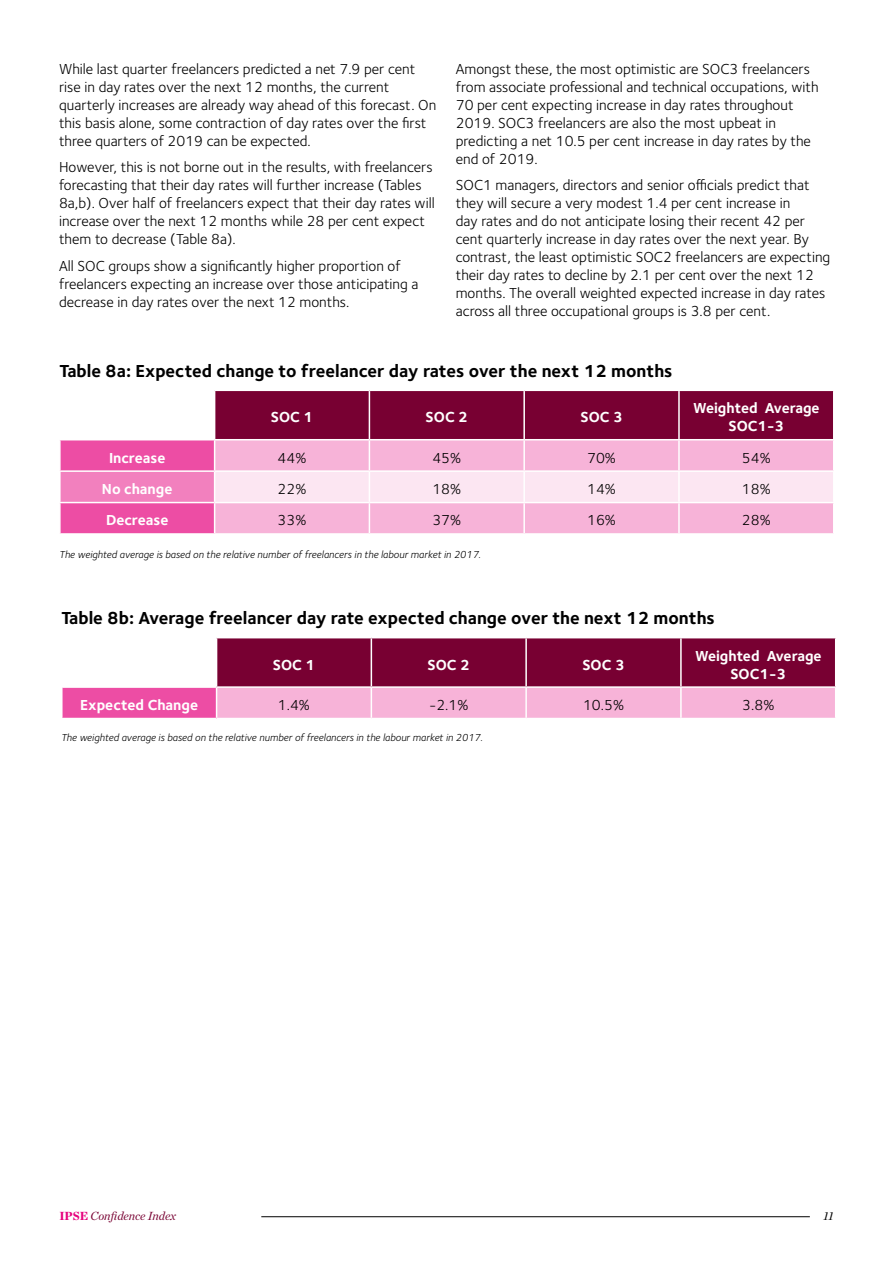
<style>
.page{position:relative;width:893px;height:1263px;background:#fff}
.page>*{position:absolute;margin:0;border:0;box-sizing:border-box;transform-origin:0 0}
.t1{font:700 18px "Foundry Sterling";color:#000}
.t2{font:15px/18px "Foundry Sterling";color:#000}
.t3{font:700 15px/18px "Foundry Sterling";color:#fff;text-align:center}
.t4{font:italic 12px "Chronicle Deck";color:#780032}
.t5{font:italic 12px "Chronicle Deck";color:#000}
.t6{font:italic 10.5px "Foundry Sterling";color:#000}
.s1{font-weight:900;font-style:normal;color:#e6007d}
</style>
<div class="page">
<hr style="left:261px;top:1216px;width:549px;height:1px;background:#000">
<svg style="left:61px;top:391px;width:772px;height:142px;background:#d485ab"></svg>
<hr style="left:369px;top:391px;width:1px;height:48px;background:#fff">
<hr style="left:523px;top:391px;width:2px;height:48px;background:#fff">
<hr style="left:678px;top:391px;width:2px;height:48px;background:#fff">
<hr style="left:214px;top:391px;width:1px;height:48px;background:#fff">
<hr style="left:59px;top:439px;width:156px;height:1px;background:#fff">
<hr style="left:59px;top:470px;width:156px;height:2px;background:#fff">
<hr style="left:59px;top:502px;width:156px;height:1px;background:#fff">
<hr style="left:214px;top:472px;width:1px;height:30px;background:#fff">
<hr style="left:369px;top:472px;width:1px;height:30px;background:#fff">
<hr style="left:523px;top:472px;width:2px;height:30px;background:#fff">
<hr style="left:678px;top:472px;width:2px;height:30px;background:#fff">
<hr style="left:215px;top:439px;width:154px;height:1px;background:#fff">
<hr style="left:214px;top:440px;width:1px;height:30px;background:#fff">
<hr style="left:215px;top:470px;width:154px;height:2px;background:#fff">
<hr style="left:369px;top:439px;width:155px;height:1px;background:#fff">
<hr style="left:369px;top:440px;width:1px;height:30px;background:#fff">
<hr style="left:369px;top:470px;width:155px;height:2px;background:#fff">
<hr style="left:524px;top:439px;width:155px;height:1px;background:#fff">
<hr style="left:523px;top:440px;width:2px;height:30px;background:#fff">
<hr style="left:524px;top:470px;width:155px;height:2px;background:#fff">
<hr style="left:679px;top:439px;width:155px;height:1px;background:#fff">
<hr style="left:678px;top:440px;width:2px;height:30px;background:#fff">
<hr style="left:679px;top:470px;width:155px;height:2px;background:#fff">
<hr style="left:215px;top:502px;width:154px;height:1px;background:#fff">
<hr style="left:214px;top:503px;width:1px;height:30px;background:#fff">
<hr style="left:369px;top:502px;width:155px;height:1px;background:#fff">
<hr style="left:369px;top:503px;width:1px;height:30px;background:#fff">
<hr style="left:524px;top:502px;width:155px;height:1px;background:#fff">
<hr style="left:523px;top:503px;width:2px;height:30px;background:#fff">
<hr style="left:679px;top:502px;width:155px;height:1px;background:#fff">
<hr style="left:678px;top:503px;width:2px;height:30px;background:#fff">
<div style="left:62px;top:687px;width:155px;height:31px;background:#ed4da4"></div>
<svg style="left:217px;top:638px;width:618px;height:80px;background:#a94673"></svg>
<hr style="left:371px;top:638px;width:1px;height:48px;background:#fff">
<hr style="left:525px;top:638px;width:2px;height:48px;background:#fff">
<hr style="left:680px;top:638px;width:2px;height:48px;background:#fff">
<hr style="left:61px;top:686px;width:156px;height:2px;background:#fff">
<hr style="left:61px;top:688px;width:2px;height:30px;background:#fff">
<hr style="left:217px;top:686px;width:154px;height:2px;background:#fff">
<hr style="left:216px;top:688px;width:1px;height:30px;background:#fff">
<hr style="left:371px;top:686px;width:155px;height:2px;background:#fff">
<hr style="left:371px;top:688px;width:1px;height:30px;background:#fff">
<hr style="left:526px;top:686px;width:155px;height:2px;background:#fff">
<hr style="left:525px;top:688px;width:2px;height:30px;background:#fff">
<hr style="left:681px;top:686px;width:155px;height:2px;background:#fff">
<hr style="left:680px;top:688px;width:2px;height:30px;background:#fff">
<p class="t2" style="left:59px;top:60px;width:379px">While last quarter freelancers predicted a net 7.9 per cent rise in day rates over the next 12 months, the current quarterly increases are already way ahead of this forecast. On this basis alone, some contraction of day rates over the first three quarters of 2019 can be expected.</p>
<p class="t2" style="left:59px;top:159px;width:377px">However, this is not borne out in the results, with freelancers forecasting that their day rates will further increase (Tables 8a,b). Over half of freelancers expect that their day rates will increase over the next 12 months while 28 per cent expect them to decrease (Table 8a).</p>
<p class="t2" style="left:59px;top:257px;width:361px">All SOC groups show a significantly higher proportion of freelancers expecting an increase over those anticipating a decrease in day rates over the next 12 months.</p>
<p class="t2" style="left:456px;top:60px;width:364px">Amongst these, the most optimistic are SOC3 freelancers from associate professional and technical occupations, with 70 per cent expecting increase in day rates throughout 2019. SOC3 freelancers are also the most upbeat in predicting a net 10.5 per cent increase in day rates by the end of 2019.</p>
<p class="t2" style="left:456px;top:177px;width:376px">SOC1 managers, directors and senior officials predict that they will secure a very modest 1.4 per cent increase in<br>day rates and do not anticipate losing their recent 42 per cent quarterly increase in day rates over the next year. By contrast, the least optimistic SOC2 freelancers are expecting their day rates to decline by 2.1 per cent over the next 12 months. The overall weighted expected increase in day rates across all three occupational groups is 3.8 per cent.</p>
<p class="t1" style="left:59px;top:360px;width:615px">Table 8a: Expected change to freelancer day rates over the next 12 months</p>
<p class="t3" style="left:271px;top:409px;width:44px">SOC 1</p>
<p class="t3" style="left:426px;top:409px;width:44px">SOC 2</p>
<p class="t3" style="left:580px;top:409px;width:44px">SOC 3</p>
<p class="t3" style="left:693px;top:400px;width:128px">Weighted Average<br>SOC1-3</p>
<p class="t3" style="left:109px;top:449px;width:58px">Increase</p>
<p class="t2" style="left:278px;top:449px;width:30px">44%</p>
<p class="t2" style="left:432px;top:449px;width:30px">45%</p>
<p class="t2" style="left:587px;top:449px;width:30px">70%</p>
<p class="t2" style="left:742px;top:449px;width:30px">54%</p>
<p class="t3" style="left:102px;top:481px;width:72px">No change</p>
<p class="t2" style="left:278px;top:480px;width:30px">22%</p>
<p class="t2" style="left:432px;top:480px;width:30px">18%</p>
<p class="t2" style="left:587px;top:480px;width:30px">14%</p>
<p class="t2" style="left:742px;top:480px;width:30px">18%</p>
<p class="t3" style="left:106px;top:512px;width:64px">Decrease</p>
<p class="t2" style="left:278px;top:512px;width:30px">33%</p>
<p class="t2" style="left:432px;top:512px;width:30px">37%</p>
<p class="t2" style="left:587px;top:512px;width:30px">16%</p>
<p class="t2" style="left:742px;top:512px;width:30px">28%</p>
<p class="t6" style="left:59px;top:548px;width:423px">The weighted average is based on the relative number of freelancers in the labour market in 2017.</p>
<p class="t1" style="left:61px;top:607px;width:655px">Table 8b: Average freelancer day rate expected change over the next 12 months</p>
<p class="t3" style="left:273px;top:656px;width:44px">SOC 1</p>
<p class="t3" style="left:428px;top:656px;width:44px">SOC 2</p>
<p class="t3" style="left:582px;top:656px;width:44px">SOC 3</p>
<p class="t3" style="left:695px;top:647px;width:128px">Weighted Average<br>SOC1-3</p>
<p class="t3" style="left:80px;top:697px;width:119px">Expected Change</p>
<p class="t2" style="left:278px;top:696px;width:33px">1.4%</p>
<p class="t2" style="left:429px;top:696px;width:41px">-2.1%</p>
<p class="t2" style="left:583px;top:696px;width:42px">10.5%</p>
<p class="t2" style="left:742px;top:696px;width:33px">3.8%</p>
<p class="t6" style="left:61px;top:732px;width:423px">The weighted average is based on the relative number of freelancers in the labour market in 2017.</p>
<p class="t4" style="left:59px;top:1207px;width:118px"><span class="s1">IPSE</span> Confidence Index</p>
<p class="t5" style="left:823px;top:1207px;width:11px">11</p>
</div>
